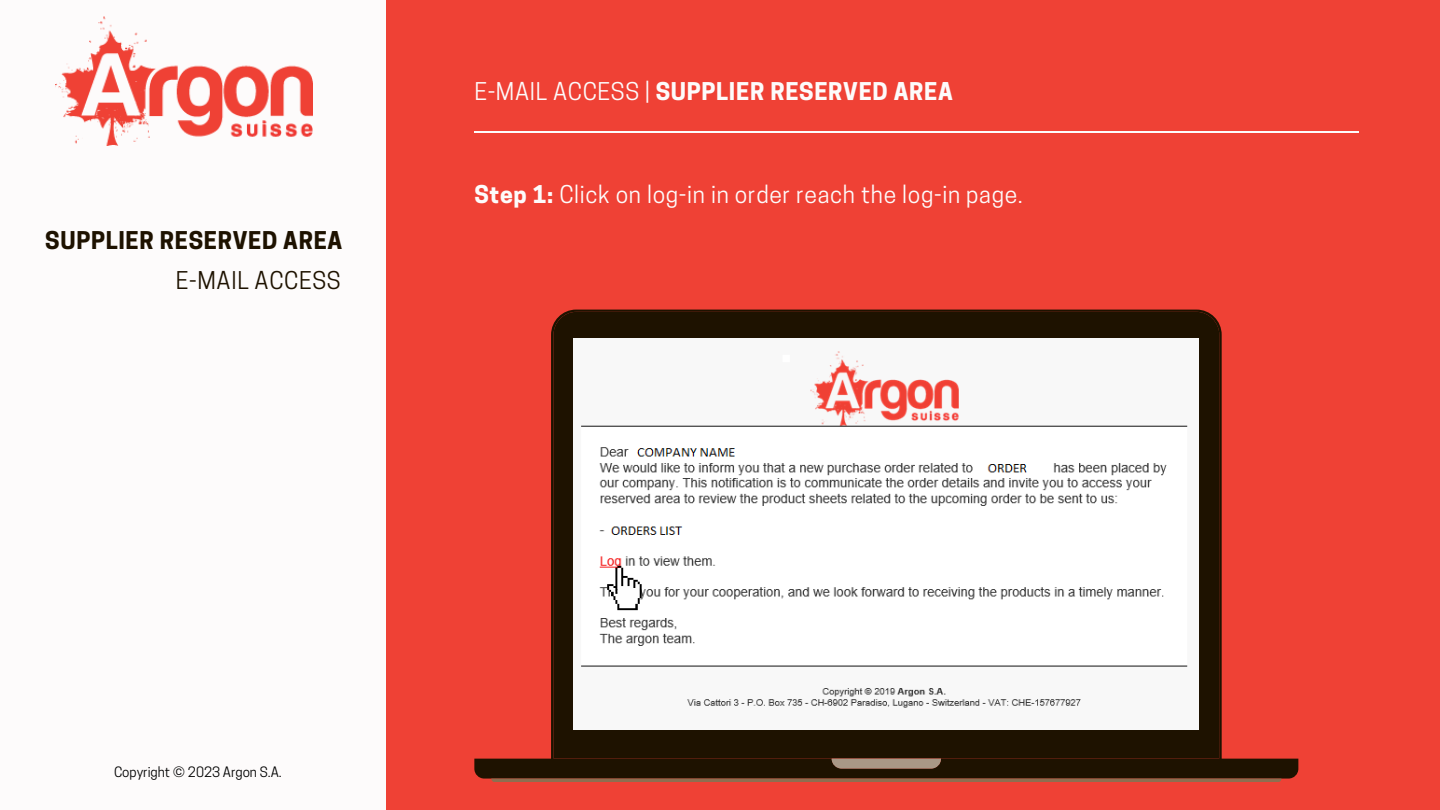
<style>
.page{position:relative;width:1440px;height:810px;background:#fdfbfb}
.page>*{position:absolute;margin:0;border:0;box-sizing:border-box;transform-origin:0 0}
.t1{font:23px "Cooper Hewitt";letter-spacing:.03em;color:#fdfbfb}
.t2{font:700 23px "Cooper Hewitt";letter-spacing:.03em;color:#fdfbfb}
.t3{font:700 23px "Cooper Hewitt";letter-spacing:.03em;color:#1e1200}
.t4{font:23px "Cooper Hewitt";letter-spacing:.03em;color:#1e1200}
.t5{font:13.4px "Cooper Hewitt";color:#000}
.s1{font-weight:400}
.s2{font-weight:700}
</style>
<div class="page">
<div style="left:386px;top:0;width:1054px;height:810px;background:#ef4135"></div>
<hr style="left:474px;top:132px;width:885px;height:1px;background:#fdfbfb">
<svg style="left:474px;top:310px;width:824px;height:469px"></svg>
<svg style="left:832px;top:759px;width:109px;height:10px"></svg>
<hr style="left:491px;top:779px;width:790px;height:3px;background:#8e6e50">
<img style="left:574px;top:338px;width:625px;height:391px">
<img style="left:56px;top:16px;width:256px;height:129px">
<svg style="left:607px;top:566px;width:35px;height:44px;background:#cbcaca"></svg>
<p class="t3" style="left:45px;top:232px;width:299px">SUPPLIER RESERVED AREA</p>
<p class="t4" style="left:176px;top:271px;width:166px">E-MAIL ACCESS</p>
<p class="t2" style="left:474px;top:83px;width:480px"><span class="s1">E-MAIL ACCESS |</span> SUPPLIER RESERVED AREA</p>
<p class="t1" style="left:474px;top:186px;width:550px"><span class="s2">Step 1:</span> Click on log-in in order reach the log-in page.</p>
<p class="t5" style="left:114px;top:767px;width:169px">Copyright © 2023 Argon S.A.</p>
</div>
